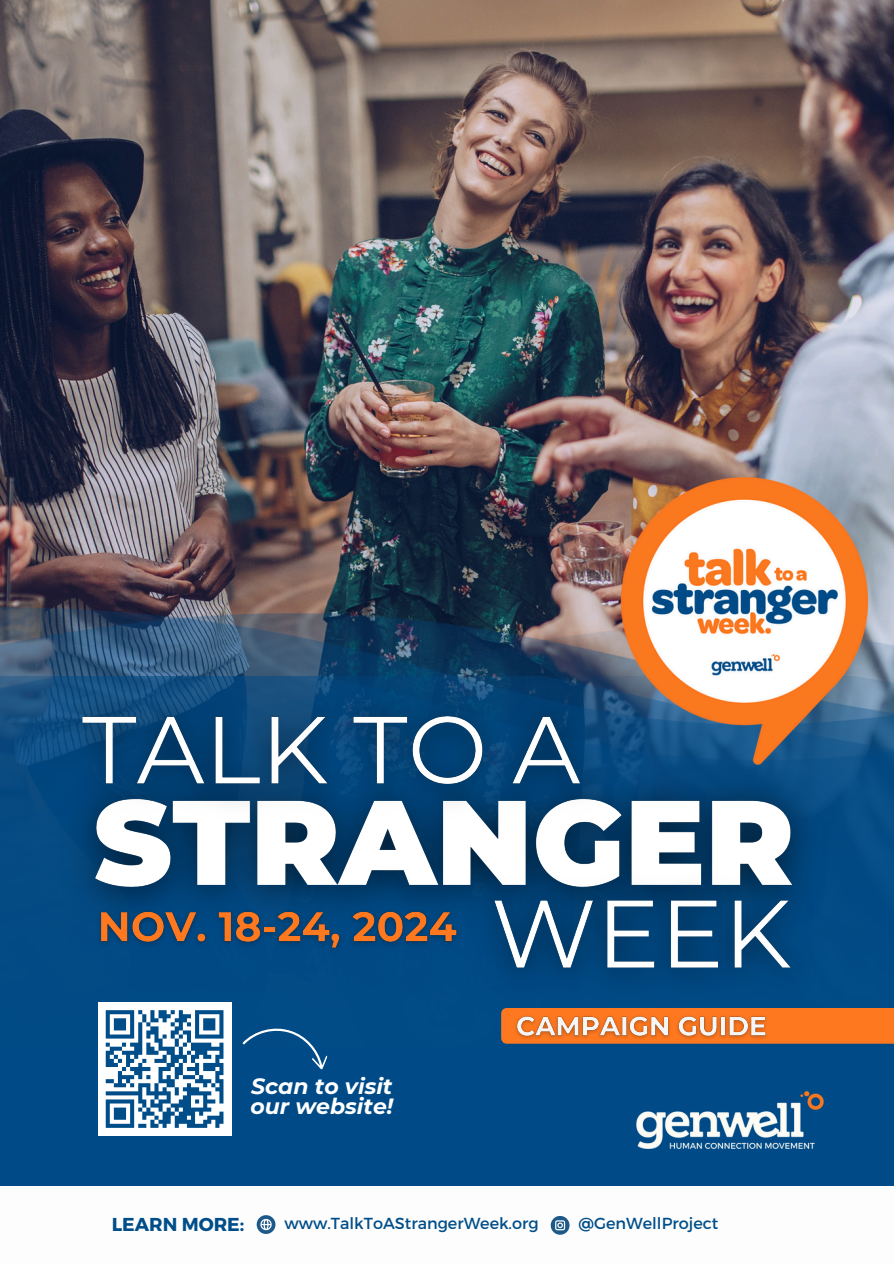
<style>
.page{position:relative;width:894px;height:1264px;background:#fff}
.page>*{position:absolute;margin:0;border:0;box-sizing:border-box;transform-origin:0 0}
.t1{font:italic 700 21.9px/19.8px "Montserrat";color:#fff}
.t2{font:700 18.6px "Montserrat";color:#004e89}
.t3{font:16.05px "Montserrat";color:#004e89}
</style>
<div class="page">
<img style="left:0;top:0;width:893px;height:607px">
<img style="left:0;top:607px;width:595px;height:69px">
<div style="left:0;top:676px;width:893px;height:510px;background:#004b87"></div>
<img style="left:595px;top:447px;width:298px;height:347px">
<img style="left:612px;top:1080px;width:234px;height:79px">
<div style="left:501px;top:1007px;width:392px;height:36px;background:#fe781f"></div>
<img style="left:510px;top:1012px;width:262px;height:31px">
<svg style="left:256px;top:1215px;width:19px;height:18px"></svg>
<svg style="left:550px;top:1215px;width:19px;height:19px"></svg>
<div style="left:98px;top:1002px;width:133px;height:133px;background:#fff"></div>
<svg style="left:105px;top:1010px;width:119px;height:118px"></svg>
<svg style="left:242px;top:1017px;width:89px;height:53px;background:#0e548d"></svg>
<img style="left:44px;top:751px;width:799px;height:191px">
<img style="left:42px;top:678px;width:579px;height:150px">
<img style="left:90px;top:900px;width:364px;height:60px">
<img style="left:454px;top:863px;width:378px;height:149px">
<p class="t1" style="left:250px;top:1076px;width:144px">Scan to visit our website!</p>
<p class="t2" style="left:112px;top:1211px;width:134px">LEARN MORE:</p>
<p class="t3" style="left:284px;top:1212px;width:256px">www.TalkToAStrangerWeek.org</p>
<h5 class="t3" style="left:578px;top:1212px;width:141px">@GenWellProject</h5>
</div>
